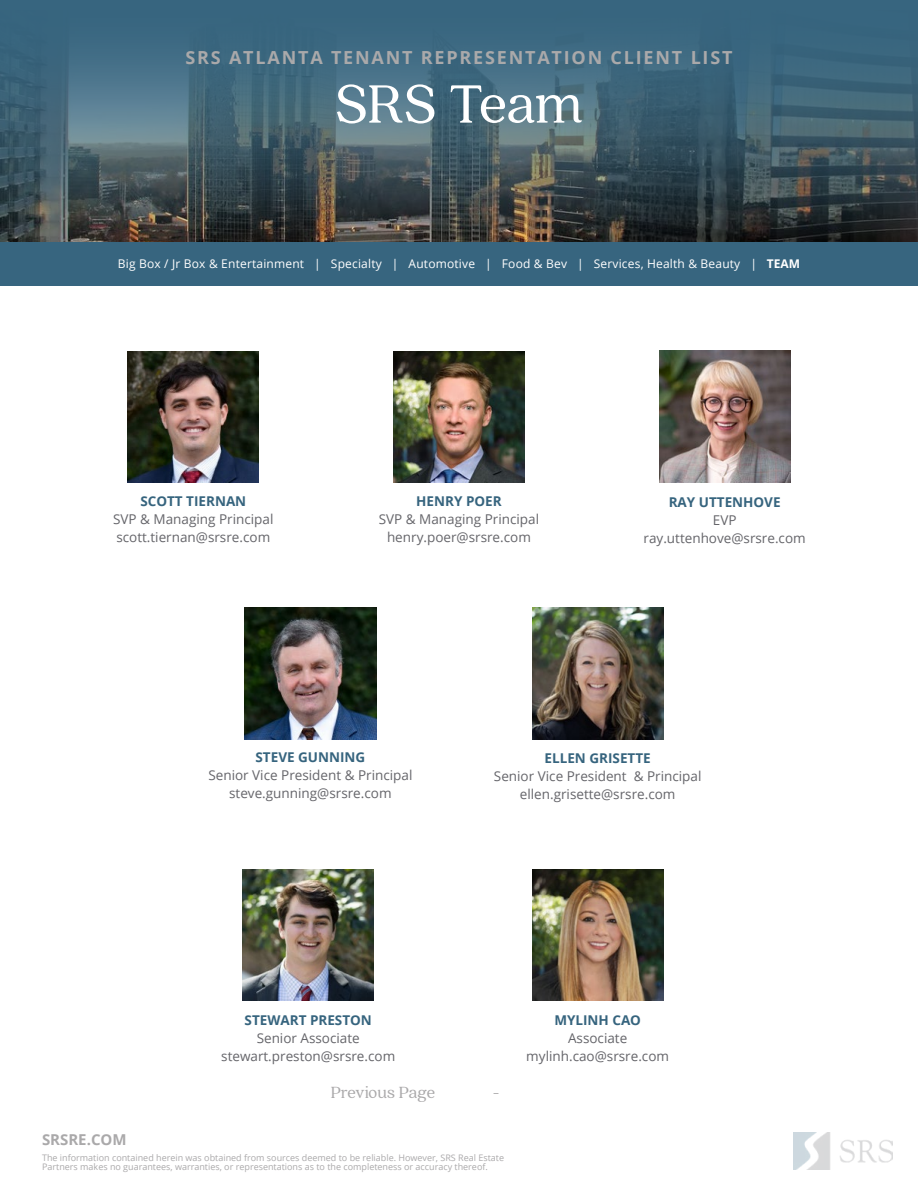
<style>
.page{position:relative;width:918px;height:1188px;background:#fff}
.page>*{position:absolute;margin:0;border:0;box-sizing:border-box;transform-origin:0 0}
.t1{font:60px "Quincy CF";color:#fff}
.t2{font:700 18px "Open Sans";letter-spacing:.1em;color:#aaa9aa}
.t3{font:18px "Quincy CF";color:#aaa9aa}
.t4{font:700 15px "Open Sans";color:#aaa9aa}
.t5{font:13.5px/18px "Open Sans";color:#65656a;text-align:center}
.t6{font:700 13.5px "Open Sans";color:#36647e}
.t7{font:12px "Open Sans";letter-spacing:.015em;color:#fff}
.t8{font:9px/9px "Open Sans";color:#aaa9aa}
.s1{font-weight:700}
</style>
<div class="page">
<div style="left:0;top:242px;width:918px;height:43px;background:#37657f"></div>
<svg style="left:0;top:0;width:918px;height:242px"></svg>
<img style="left:532px;top:870px;width:131px;height:131px">
<img style="left:532px;top:608px;width:131px;height:131px">
<img style="left:243px;top:870px;width:131px;height:131px">
<img style="left:128px;top:351px;width:131px;height:132px">
<img style="left:659px;top:351px;width:131px;height:131px">
<img style="left:393px;top:351px;width:132px;height:132px">
<img style="left:245px;top:608px;width:131px;height:131px">
<img style="left:793px;top:1133px;width:100px;height:37px">
<h2 class="t2" style="left:185px;top:45px;width:549px">SRS ATLANTA TENANT REPRESENTATION CLIENT LIST</h2>
<h1 class="t1" style="left:335px;top:69px;width:250px">SRS Team</h1>
<p class="t7" style="left:118px;top:256px;width:684px">Big Box / Jr Box &amp; Entertainment | Specialty | Automotive | Food &amp; Bev | Services, Health &amp; Beauty | <span class="s1">TEAM</span></p>
<p class="t6" style="left:140px;top:492px;width:107px">SCOTT TIERNAN</p>
<p class="t5" style="left:113px;top:510px;width:162px;text-align:left">SVP &amp; Managing Principal scott.tiernan@srsre.com</p>
<p class="t6" style="left:416px;top:492px;width:87px">HENRY POER</p>
<p class="t5" style="left:379px;top:510px;width:162px">SVP &amp; Managing Principal henry.poer@srsre.com</p>
<p class="t6" style="left:669px;top:492px;width:113px">RAY UTTENHOVE</p>
<p class="t5" style="left:644px;top:511px;width:164px">EVP ray.uttenhove@srsre.com</p>
<p class="t6" style="left:256px;top:748px;width:111px">STEVE GUNNING</p>
<p class="t5" style="left:208px;top:766px;width:206px">Senior Vice President &amp; Principal steve.gunning@srsre.com</p>
<p class="t6" style="left:545px;top:748px;width:108px">ELLEN GRISETTE</p>
<p class="t5" style="left:494px;top:767px;width:209px">Senior Vice President &amp; Principal ellen.grisette@srsre.com</p>
<p class="t6" style="left:245px;top:1010px;width:129px">STEWART PRESTON</p>
<p class="t5" style="left:221px;top:1028px;width:175px">Senior Associate stewart.preston@srsre.com</p>
<p class="t6" style="left:554px;top:1010px;width:88px">MYLINH CAO</p>
<p class="t5" style="left:526px;top:1028px;width:144px">Associate mylinh.cao@srsre.com</p>
<h2 class="t3" style="left:331px;top:1082px;width:106px">Previous Page</h2>
<h2 class="t3" style="left:493px;top:1082px;width:8px">-</h2>
<p class="t4" style="left:42px;top:1129px;width:86px">SRSRE.COM</p>
<p class="t8" style="left:42px;top:1153px;width:464px">The information contained herein was obtained from sources deemed to be reliable. However, SRS Real Estate<br>Partners makes no guarantees, warranties, or representations as to the completeness or accuracy thereof.</p>
</div>
